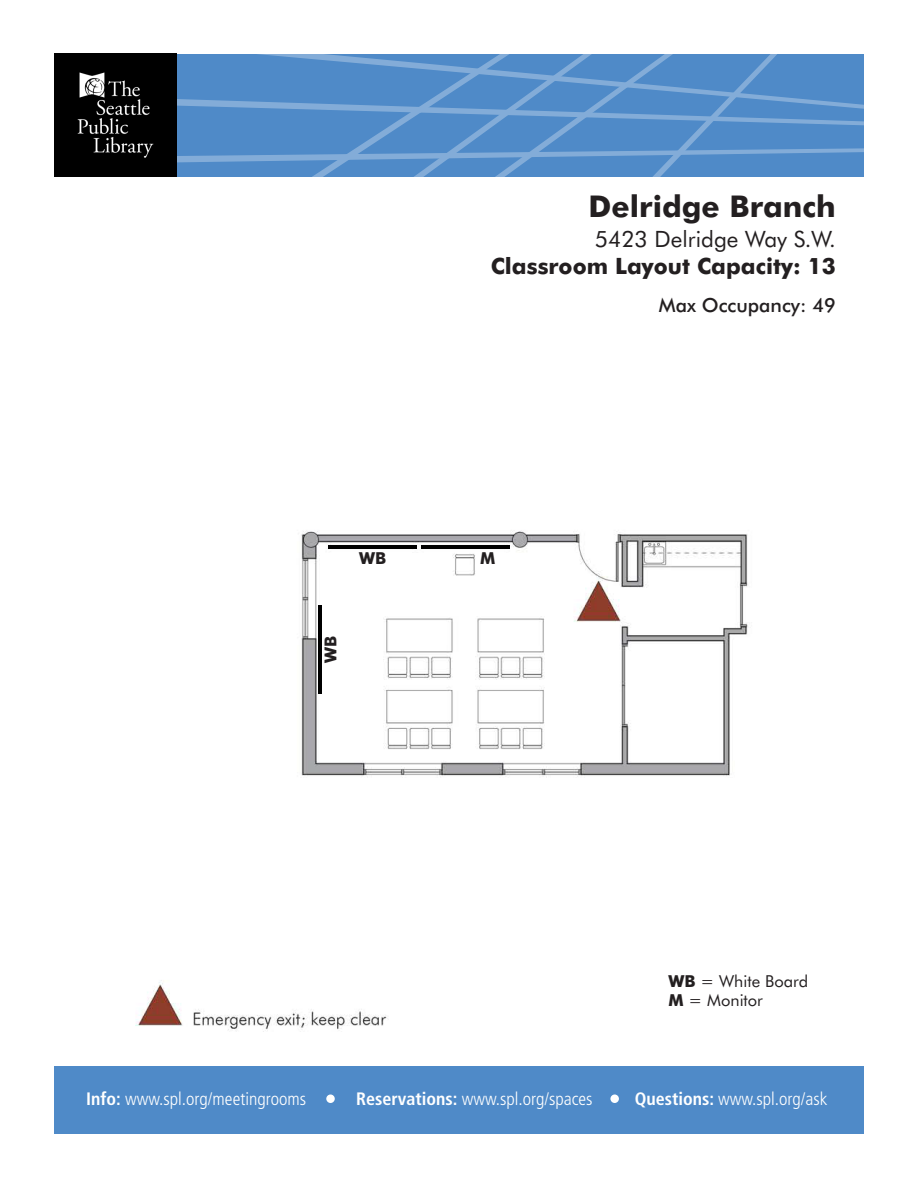
<style>
.page{position:relative;width:918px;height:1188px;background:#fff}
.page>*{position:absolute;margin:0;border:0;box-sizing:border-box;transform-origin:0 0}
.t1{font:700 30px "Futura BT";color:#231f20}
.t2{font:700 22.5px "Futura BT";color:#231f20}
.t3{font:22.5px "Futura BT";color:#231f20}
.t4{font:500 19.5px "Futura BT";color:#231f20}
.t5{font:300 condensed 18px "Frutiger";color:#fff}
.t6{font:16.5px "Futura BT";color:#231f20}
.t7{font:700 16.5px "Futura BT";color:#231f20}
.s1{font-weight:700}
</style>
<div class="page">
<svg style="left:177px;top:54px;width:103px;height:118px;background:#548dc9"></svg>
<svg style="left:280px;top:54px;width:584px;height:123px;background:#588fca"></svg>
<div style="left:54px;top:1066px;width:810px;height:68px;background:#4f8ac8"></div>
<img style="left:54px;top:54px;width:123px;height:123px">
<div style="left:326px;top:1094px;width:9px;height:9px;background:#fff;border-radius:50%"></div>
<div style="left:610px;top:1094px;width:9px;height:9px;background:#fff;border-radius:50%"></div>
<img style="left:135px;top:530px;width:613px;height:502px">
<hr style="left:329px;top:545px;width:88px;height:4px;background:#000">
<hr style="left:318px;top:605px;width:3px;height:89px;background:#000">
<hr style="left:421px;top:545px;width:88px;height:4px;background:#000">
<div style="left:122px;top:931px;width:315px;height:42px;background:#fff"></div>
<p class="t1" style="left:589px;top:188px;width:249px">Delridge Branch</p>
<p class="t3" style="left:595px;top:225px;width:243px">5423 Delridge Way S.W.</p>
<p class="t2" style="left:491px;top:252px;width:347px">Classroom Layout Capacity: 13</p>
<p class="t7" style="left:359px;top:548px;width:29px">WB</p>
<p class="t7" style="left:321px;top:663px;width:29px;rotate:-90deg">WB</p>
<p class="t7" style="left:480px;top:548px;width:17px">M</p>
<p class="t4" style="left:659px;top:293px;width:179px">Max Occupancy: 49</p>
<p class="t6" style="left:669px;top:971px;width:141px"><span class="s1">WB</span> = White Board</p>
<p class="t6" style="left:669px;top:990px;width:96px"><span class="s1">M</span> = Monitor</p>
<p class="t5" style="left:86px;top:1088px;width:221px"><span class="s1">Info:</span> www.spl.org/meetingrooms</p>
<p class="t5" style="left:356px;top:1088px;width:238px"><span class="s1">Reservations:</span> www.spl.org/spaces</p>
<p class="t5" style="left:635px;top:1088px;width:194px"><span class="s1">Questions:</span> www.spl.org/ask</p>
</div>
